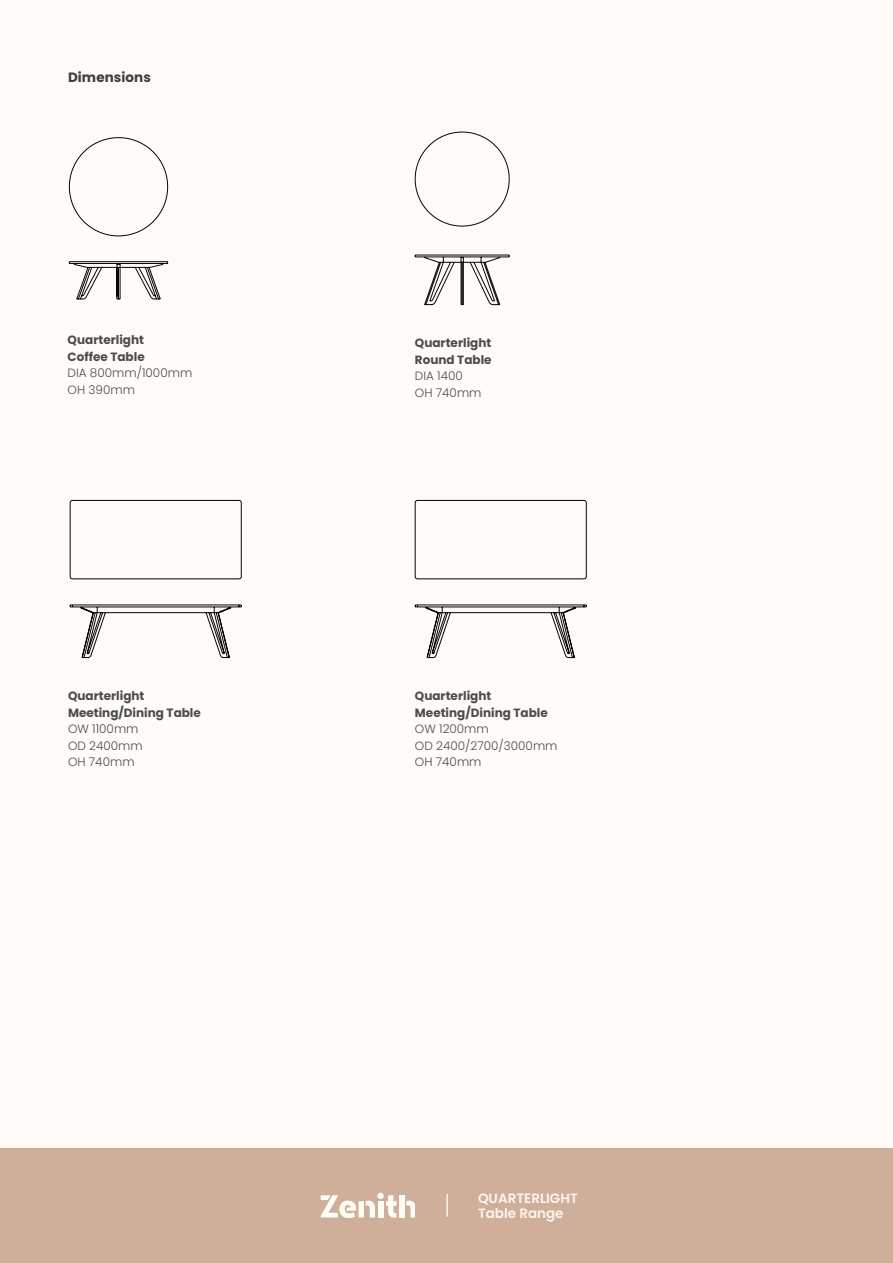
<style>
.page{position:relative;width:893px;height:1263px;background:#fffbf8}
.page>*{position:absolute;margin:0;border:0;box-sizing:border-box;transform-origin:0 0}
.PRODUCT_NAME_BOTTOM{font:600 13.5px "Poppins";color:#fff5ed}
.COPY{font:700 13.5px "Poppins";letter-spacing:.005em;color:#3e3e3f}
.t1{font:700 12px "Poppins";color:#4b4c4d}
.t2{font:300 12px/16.5px "Poppins";color:#4b4c4d}
</style>
<div class="page">
<div style="left:0;top:1148px;width:893px;height:115px;background:#cfae9a"></div>
<hr style="left:446px;top:1194px;width:2px;height:23px;background:#fdf3eb">
<div style="left:378px;top:1201px;width:5px;height:16px;background:#fffef4"></div>
<div style="left:377px;top:1193px;width:7px;height:6px;background:#fffef4;border-radius:50%"></div>
<svg style="left:386px;top:1195px;width:11px;height:23px"></svg>
<div style="left:399px;top:1195px;width:6px;height:22px;background:#fffef4"></div>
<svg style="left:406px;top:1200px;width:9px;height:17px"></svg>
<svg style="left:321px;top:1195px;width:54px;height:23px"></svg>
<svg style="left:69px;top:137px;width:99px;height:163px"></svg>
<svg style="left:415px;top:132px;width:95px;height:173px"></svg>
<svg style="left:70px;top:500px;width:172px;height:158px"></svg>
<svg style="left:415px;top:500px;width:172px;height:158px"></svg>
<p class="COPY" style="left:68px;top:70px;width:84px">Dimensions</p>
<p class="t1" style="left:68px;top:333px;width:78px">Quarterlight</p>
<p class="t1" style="left:68px;top:350px;width:79px">Coffee Table</p>
<p class="t2" style="left:68px;top:365px;width:126px">DIA 800mm/1000mm</p>
<p class="t2" style="left:68px;top:381px;width:69px">OH 390mm</p>
<p class="t1" style="left:68px;top:689px;width:78px">Quarterlight</p>
<p class="t1" style="left:68px;top:705px;width:134px">Meeting/Dining Table</p>
<p class="t2" style="left:68px;top:721px;width:76px">OW 1100mm<br>OD 2400mm<br>OH 740mm</p>
<p class="t1" style="left:415px;top:336px;width:78px">Quarterlight</p>
<p class="t1" style="left:415px;top:353px;width:78px">Round Table</p>
<p class="t2" style="left:415px;top:368px;width:49px">DIA 1400</p>
<p class="t2" style="left:415px;top:384px;width:68px">OH 740mm</p>
<p class="t1" style="left:415px;top:689px;width:78px">Quarterlight</p>
<p class="t1" style="left:415px;top:705px;width:134px">Meeting/Dining Table</p>
<p class="t2" style="left:415px;top:721px;width:144px">OW 1200mm<br>OD 2400/2700/3000mm</p>
<p class="t2" style="left:415px;top:754px;width:68px">OH 740mm</p>
<p class="PRODUCT_NAME_BOTTOM" style="left:478px;top:1190px;width:101px">QUARTERLIGHT</p>
<p class="PRODUCT_NAME_BOTTOM" style="left:478px;top:1205px;width:87px">Table Range</p>
</div>
